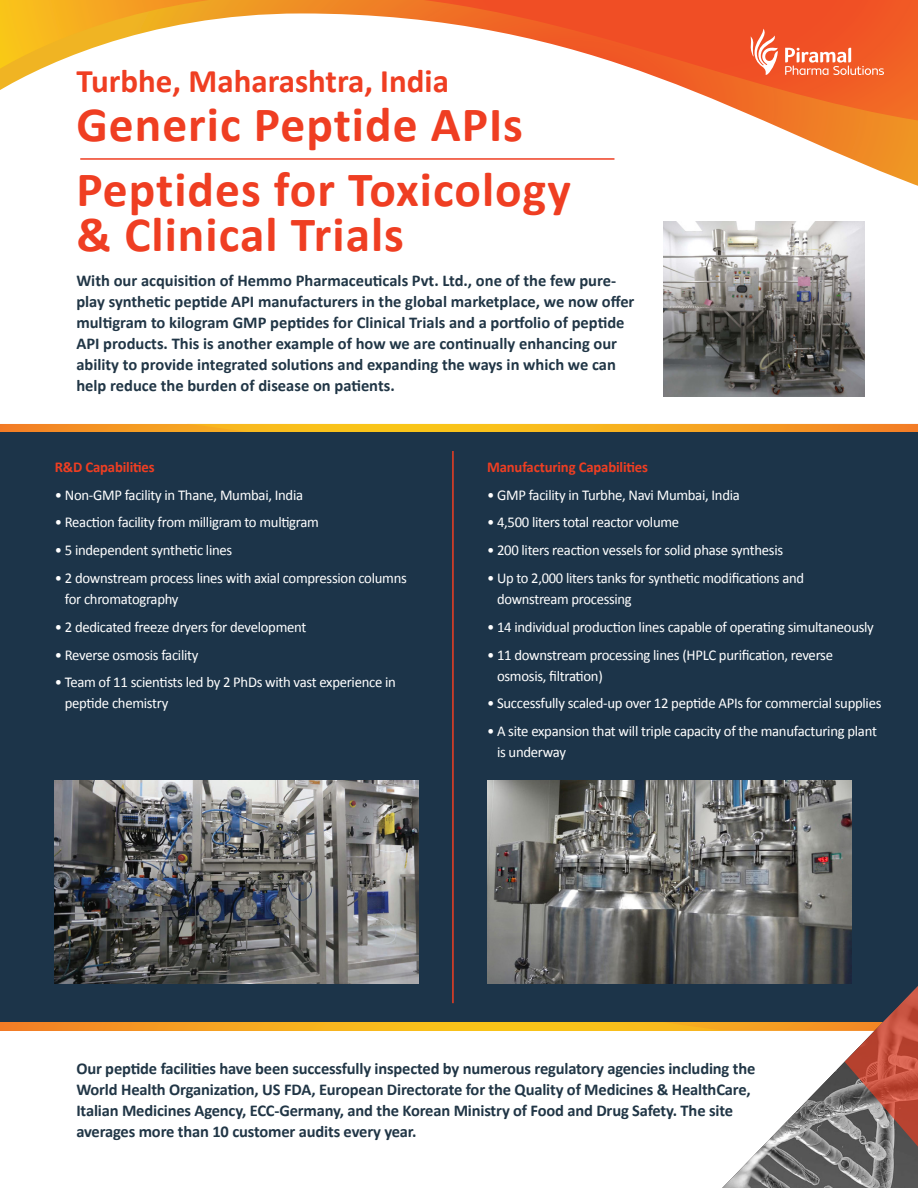
<style>
.page{position:relative;width:918px;height:1188px;background:#fff}
.page>*{position:absolute;margin:0;border:0;box-sizing:border-box;transform-origin:0 0}
.t1{font:700 49.5px/45px "Calibri";letter-spacing:.02em;color:#ef3e22}
.t2{font:700 33px "Calibri";color:#ef3e22}
.t3{font:700 16.5px/21px "Calibri";letter-spacing:-.01em;color:#213646}
.t4{font:15px/21px "Calibri";letter-spacing:-.02em;color:#fff}
.t5{font:700 15px "Calibri";letter-spacing:-.01em;color:#ef3e22}
</style>
<div class="page">
<svg style="left:614px;top:122px;width:304px;height:64px"></svg>
<svg style="left:0;top:0;width:918px;height:122px"></svg>
<svg style="left:750px;top:29px;width:27px;height:46px"></svg>
<svg style="left:785px;top:48px;width:99px;height:27px;background:#f4825d"></svg>
<svg style="left:0;top:424px;width:918px;height:8px;background:#f6a71f"></svg>
<div style="left:0;top:432px;width:918px;height:590px;background:#1c3449"></div>
<hr style="left:452px;top:451px;width:1px;height:552px;background:#ef3e22">
<img style="left:487px;top:781px;width:364px;height:62px">
<img style="left:55px;top:781px;width:364px;height:62px">
<hr style="left:80px;top:158px;width:534px;height:2px;background:#ef3e22">
<img style="left:663px;top:222px;width:201px;height:175px">
<svg style="left:0;top:843px;width:918px;height:345px"></svg>
<p class="t2" style="left:76px;top:58px;width:374px">Turbhe, Maharashtra, India</p>
<p class="t1" style="left:76px;top:101px;width:448px">Generic Peptide APIs</p>
<p class="t1" style="left:76px;top:166px;width:496px">Peptides for Toxicology &amp; Clinical Trials</p>
<p class="t3" style="left:76px;top:269px;width:559px">With our acquisition of Hemmo Pharmaceuticals Pvt. Ltd., one of the few pure&shy;play synthetic peptide API manufacturers in the global marketplace, we now offer multigram to kilogram GMP peptides for Clinical Trials and a portfolio of peptide API products. This is another example of how we are continually enhancing our ability to provide integrated solutions and expanding the ways in which we can help reduce the burden of disease on patients.</p>
<p class="t5" style="left:55px;top:456px;width:101px">R&amp;D Capabilities</p>
<p class="t4" style="left:55px;top:484px;width:250px">• Non-GMP facility in Thane, Mumbai, India</p>
<p class="t4" style="left:55px;top:511px;width:266px">• Reaction facility from milligram to multigram</p>
<p class="t4" style="left:55px;top:539px;width:179px">• 5 independent synthetic lines</p>
<p class="t4" style="left:65px;top:567px;width:343px;text-indent:-10px">• 2 downstream process lines with axial compression columns for chromatography</p>
<p class="t4" style="left:55px;top:616px;width:253px">• 2 dedicated freeze dryers for development</p>
<p class="t4" style="left:55px;top:643px;width:145px">• Reverse osmosis facility</p>
<p class="t4" style="left:65px;top:671px;width:332px;text-indent:-10px">• Team of 11 scientists led by 2 PhDs with vast experience in peptide chemistry</p>
<p class="t5" style="left:487px;top:456px;width:162px">Manufacturing Capabilities</p>
<p class="t4" style="left:487px;top:484px;width:254px">• GMP facility in Turbhe, Navi Mumbai, India</p>
<p class="t4" style="left:487px;top:511px;width:194px">• 4,500 liters total reactor volume</p>
<p class="t4" style="left:487px;top:539px;width:298px">• 200 liters reaction vessels for solid phase synthesis</p>
<p class="t4" style="left:497px;top:567px;width:308px;text-indent:-10px">• Up to 2,000 liters tanks for synthetic modifications and downstream processing</p>
<p class="t4" style="left:487px;top:616px;width:388px">• 14 individual production lines capable of operating simultaneously</p>
<p class="t4" style="left:497px;top:643px;width:337px;text-indent:-10px">• 11 downstream processing lines (HPLC purification, reverse osmosis, filtration)</p>
<p class="t4" style="left:487px;top:692px;width:396px">• Successfully scaled-up over 12 peptide APIs for commercial supplies</p>
<p class="t4" style="left:497px;top:720px;width:381px;text-indent:-10px">• A site expansion that will triple capacity of the manufacturing plant is underway</p>
<p class="t3" style="left:76px;top:1057px;width:680px">Our peptide facilities have been successfully inspected by numerous regulatory agencies including the World Health Organization, US FDA, European Directorate for the Quality of Medicines &amp; HealthCare, Italian Medicines Agency, ECC-Germany, and the Korean Ministry of Food and Drug Safety. The site averages more than 10 customer audits every year.</p>
</div>
